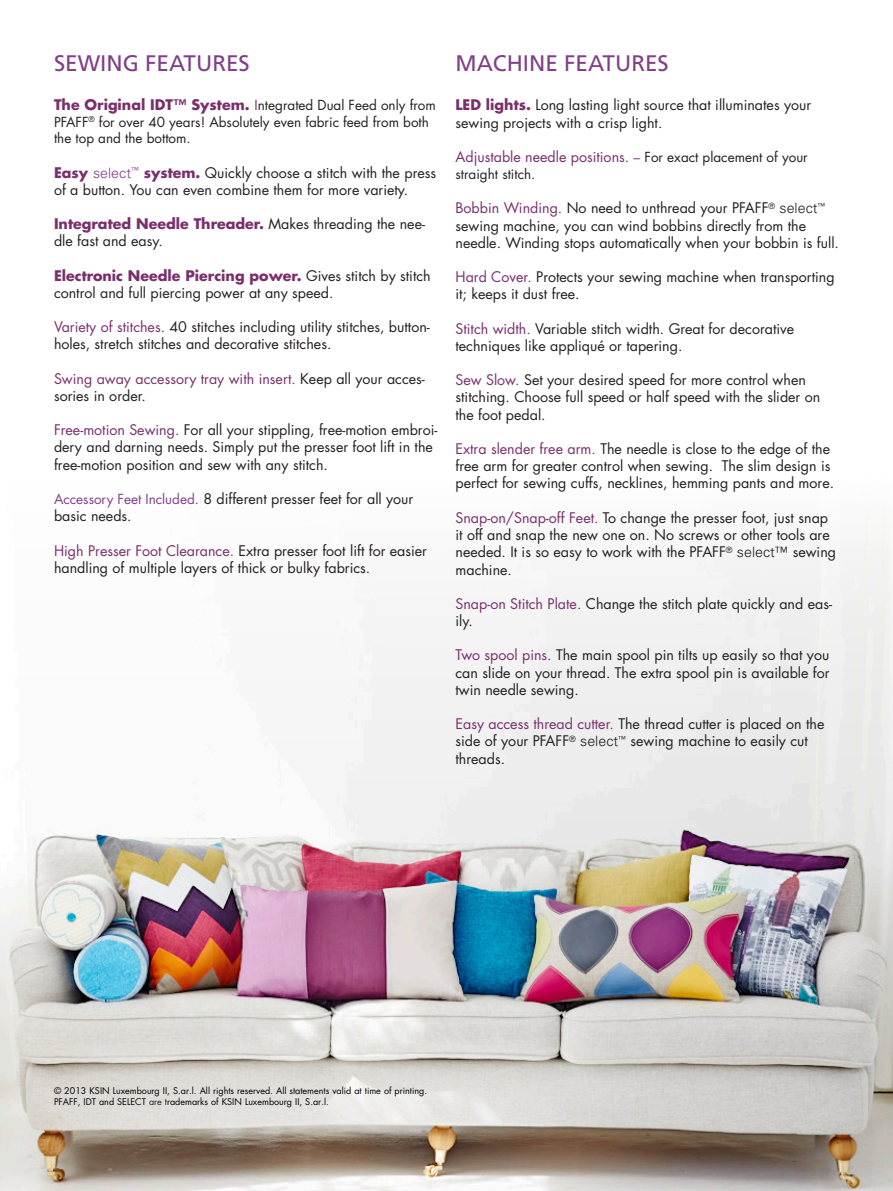
<style>
.page{position:relative;width:893px;height:1191px;background:#fff}
.page>*{position:absolute;margin:0;border:0;box-sizing:border-box;transform-origin:0 0}
.t1{font:22.5px "Frutiger LT Std";color:#813f88}
.Feature_bröd{font:14.25px/17.2px "Futura Std";color:#231f20}
.Feature_bröd-2{font:14.25px/17.2px "Futura Std";color:#7a2e6c}
.Feature_bröd-3{font:13.5px/16.5px "Futura Std";color:#231f20}
.BU{font:9px/10.5px "Futura Std";color:#000001}
.s1{font-weight:700;font-size:14.25px;color:#7a2e6c}
.s2{color:#7a2e6c}
.s3{font-weight:700;color:#7a2e6c}
.s4{font-family:"Univers LT Std";font-weight:300;color:#813f88}
.s5{color:#231f20}
.s6{font-size:13.5px;color:#813f88}
.s7{font-size:13.5px;color:#231f20}
.s8{font-family:"Univers LT Std";font-weight:300}
</style>
<div class="page">
<img style="left:0;top:533px;width:893px;height:658px">
<p class="t1" style="left:54px;top:50px;width:197px">SEWING FEATURES</p>
<p class="Feature_bröd-3" style="left:54px;top:97px;width:383px"><span class="s1">The Original IDT™ System.</span> <span class="s2">I</span>ntegrated Dual Feed only from<br>PFAFF<sup>®</sup> for over 40 years! Absolutely even fabric feed from both the top and the bottom.</p>
<p class="Feature_bröd" style="left:54px;top:164px;width:384px"><span class="s3">Easy</span> <span class="s4">select</span><sup>™</sup> <span class="s3">system.</span> Quickly choose a stitch with the press of a button. You can even combine them for more variety.</p>
<p class="Feature_bröd" style="left:54px;top:215px;width:372px"><span class="s3">Integrated Needle Threader.</span> Makes threading the nee&shy;dle fast and easy.</p>
<p class="Feature_bröd" style="left:54px;top:267px;width:378px"><span class="s3">Electronic Needle Piercing power.</span> Gives stitch by stitch control and full piercing power at any speed.</p>
<p class="Feature_bröd" style="left:54px;top:318px;width:377px"><span class="s2">Variety of stitches.</span> 40 stitches including utility stitches, button&shy;holes, stretch stitches and decorative stitches.</p>
<p class="Feature_bröd-2" style="left:54px;top:370px;width:372px">Swing away accessory tray with insert. <span class="s5">Keep all your acces&shy;sories in order.</span></p>
<p class="Feature_bröd" style="left:54px;top:421px;width:385px"><span class="s2">Free-motion Sewing.</span> For all your stippling, free-motion embroi&shy;dery and darning needs. Simply put the presser foot lift in the free-motion position and sew with any stitch.</p>
<p class="Feature_bröd" style="left:54px;top:490px;width:361px"><span class="s6">Accessory Feet Included.</span> 8 different presser feet for all your basic needs.</p>
<p class="Feature_bröd" style="left:54px;top:542px;width:375px"><span class="s2">High Presser Foot Clearance.</span> Extra presser foot lift for easier handling of multiple layers of thick or bulky fabrics.</p>
<p class="t1" style="left:455px;top:50px;width:215px">MACHINE FEATURES</p>
<p class="Feature_bröd" style="left:455px;top:97px;width:357px"><span class="s3">LED lights.</span> Long lasting light source that illuminates your sewing projects with a crisp light.</p>
<p class="Feature_bröd-2" style="left:455px;top:148px;width:354px">Adjustable needle positions. <span class="s6">–</span> <span class="s7">For exact placement of your</span></p>
<p class="Feature_bröd-3" style="left:455px;top:166px;width:81px">straight stitch.</p>
<p class="Feature_bröd" style="left:455px;top:200px;width:385px"><span class="s2">Bobbin Winding.</span> No need to unthread your PFAFF<sup>®</sup> <span class="s8">select</span><sup>™ </sup>sewing machine, you can wind bobbins directly from the needle. Winding stops automatically when your bobbin is full.</p>
<p class="Feature_bröd" style="left:455px;top:268px;width:381px"><span class="s2">Hard Cover.</span> Protects your sewing machine when transporting it; keeps it dust free.</p>
<p class="Feature_bröd" style="left:455px;top:320px;width:340px"><span class="s2">Stitch width.</span> Variable stitch width. Great for decorative techniques like appliqué or tapering.</p>
<p class="Feature_bröd" style="left:455px;top:371px;width:366px"><span class="s2">Sew Slow.</span> Set your desired speed for more control when stitching. Choose full speed or half speed with the slider on the foot pedal.</p>
<p class="Feature_bröd" style="left:455px;top:440px;width:380px"><span class="s2">Extra slender free arm.</span> The needle is close to the edge of the free arm for greater control when sewing. The slim design is perfect for sewing cuffs, necklines, hemming pants and more.</p>
<p class="Feature_bröd" style="left:455px;top:509px;width:382px"><span class="s2">Snap-on/Snap-off Feet.</span> To change the presser foot, just snap it off and snap the new one on. No screws or other tools are needed. It is so easy to work with the PFAFF<sup>®</sup> <span class="s8">select™</span> sewing machine.</p>
<p class="Feature_bröd" style="left:455px;top:595px;width:378px"><span class="s2">Snap-on Stitch Plate.</span> Change the stitch plate quickly and eas&shy;ily.</p>
<p class="Feature_bröd" style="left:455px;top:646px;width:376px;text-align:justify"><span class="s2">Two spool pins.</span> The main spool pin tilts up easily so that you can slide on your thread. The extra spool pin is available for twin needle sewing.</p>
<p class="Feature_bröd" style="left:455px;top:715px;width:370px"><span class="s2">Easy access thread cutter.</span> The thread cutter is placed on the side of your PFAFF<sup>®</sup> <span class="s8">select</span><sup>™</sup> sewing machine to easily cut threads.</p>
<p class="BU" style="left:54px;top:1086px;width:375px">© 2013 KSIN Luxembourg II, S.ar.l. All rights reserved. All statements valid at time of printing.<br>PFAFF, IDT and SELECT <span class="s5">are t</span>rademarks of KSIN Luxembourg II, S.ar.l.</p>
</div>
